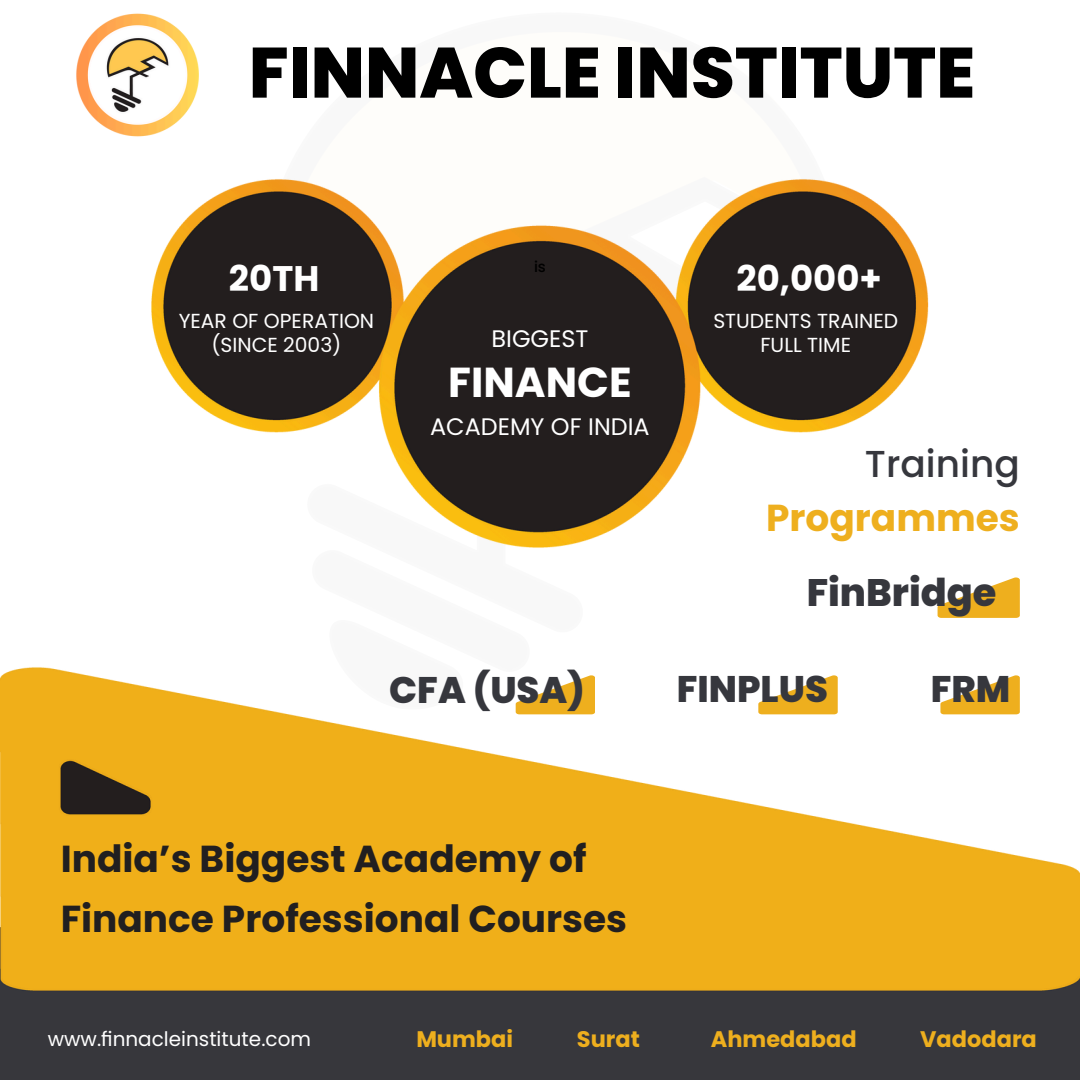
<style>
.page{position:relative;width:1080px;height:1080px;background:#fff}
.page>*{position:absolute;margin:0;border:0;box-sizing:border-box;transform-origin:0 0}
.t1{font:800 71.12px "Poppins";color:#000}
.t2{font:700 41.88px "Poppins";color:#fff}
.t3{font:800 38.25px "Poppins";color:#36373d}
.t4{font:700 37.5px/60px "Poppins";color:#211f20}
.t5{font:700 37.5px/54.4px "Poppins";color:#eeaf1e;text-align:right}
.t6{font:800 37px "Poppins";color:#36373d}
.t7{font:700 35.5px "Poppins";color:#fff}
.t8{font:23.88px "Poppins";color:#fff}
.t9{font:700 22.5px "Poppins";color:#eeaf1e}
.t10{font:20.25px/24.2px "Poppins";color:#fff;text-align:center}
.t11{font:20px "Poppins";color:#fff}
.t12{font:500 15px "Poppins";color:#000}
.s1{font-weight:500;color:#36373d}
</style>
<div class="page">
<img style="left:0;top:606px;width:1080px;height:474px">
<img style="left:205px;top:606px;width:670px;height:126px">
<svg style="left:516px;top:675px;width:79px;height:39px"></svg>
<svg style="left:758px;top:675px;width:80px;height:39px"></svg>
<svg style="left:940px;top:675px;width:80px;height:39px"></svg>
<svg style="left:938px;top:577px;width:82px;height:41px"></svg>
<img style="left:151px;top:179px;width:778px;height:369px">
<img style="left:76px;top:13px;width:123px;height:124px">
<p class="t1" style="left:249px;top:23px;width:728px">FINNACLE INSTITUTE</p>
<p class="t12" style="left:534px;top:257px;width:13px">is</p>
<p class="t7" style="left:229px;top:253px;width:92px">20TH</p>
<h4 class="t7" style="left:736px;top:253px;width:147px">20,000+</h4>
<p class="t10" style="left:179px;top:308px;width:197px">YEAR OF OPERATION (SINCE 2003)</p>
<p class="t2" style="left:448px;top:353px;width:185px">FINANCE</p>
<h6 class="t10" style="left:713px;top:308px;width:186px">STUDENTS TRAINED<br>FULL TIME</h6>
<h6 class="t8" style="left:492px;top:322px;width:98px">BIGGEST</h6>
<h2 class="t8" style="left:430px;top:410px;width:221px">ACADEMY OF INDIA</h2>
<p class="t5" style="left:766px;top:437px;width:255px"><span class="s1">Training<br></span>Programmes</p>
<h4 class="t3" style="left:807px;top:566px;width:191px">FinBridge</h4>
<h1 class="t6" style="left:389px;top:665px;width:197px">CFA (USA)</h1>
<p class="t6" style="left:677px;top:664px;width:153px">FINPLUS</p>
<h4 class="t6" style="left:931px;top:664px;width:81px">FRM</h4>
<h5 class="t4" style="left:61px;top:829px;width:568px">India’s Biggest Academy of<br>Finance Professional Courses</h5>
<p class="t11" style="left:48px;top:1025px;width:265px">www.finnacleinstitute.com</p>
<h5 class="t9" style="left:416px;top:1023px;width:98px">Mumbai</h5>
<h3 class="t9" style="left:577px;top:1023px;width:65px">Surat</h3>
<h4 class="t9" style="left:711px;top:1023px;width:147px">Ahmedabad</h4>
<h5 class="t9" style="left:920px;top:1023px;width:118px">Vadodara</h5>
</div>
